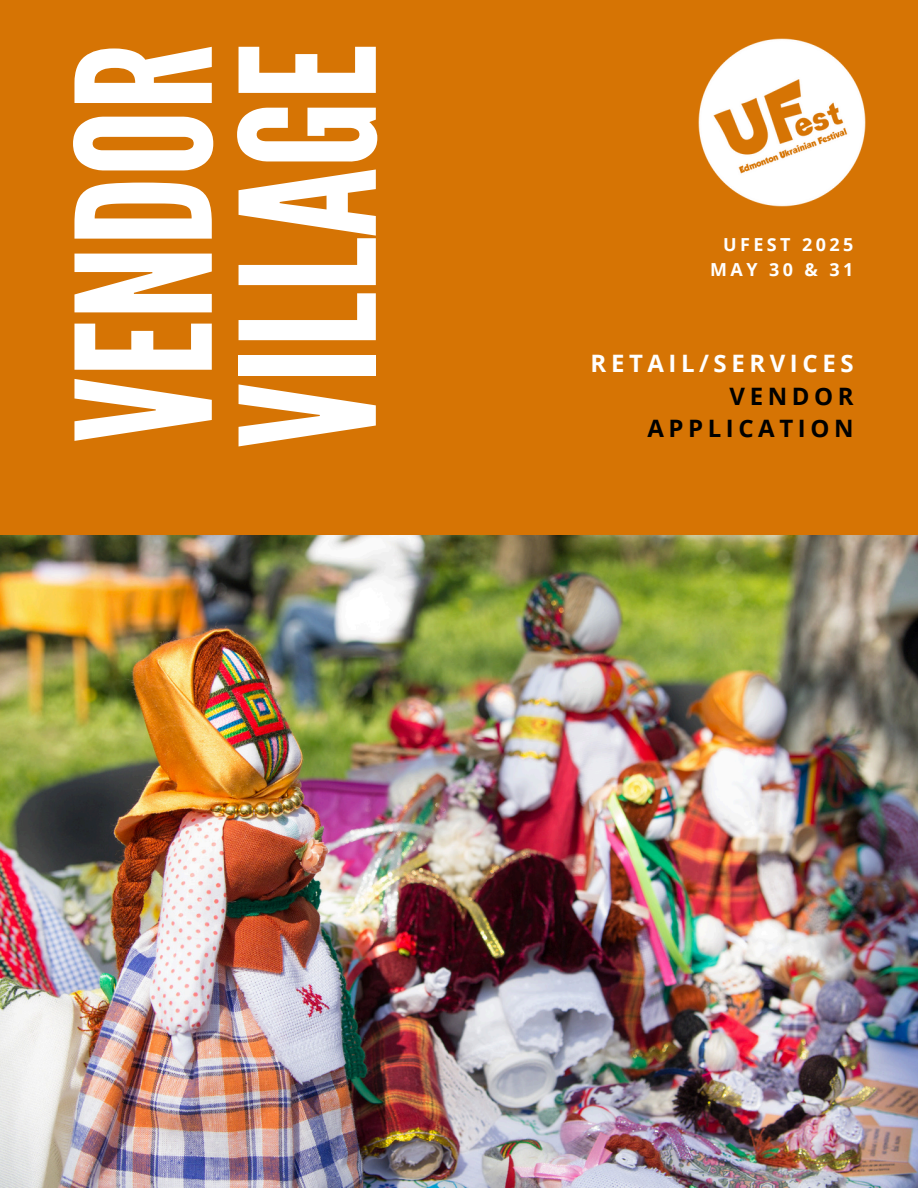
<style>
.page{position:relative;width:918px;height:1188px;background:#d67404}
.page>*{position:absolute;margin:0;border:0;box-sizing:border-box;transform-origin:0 0}
.t1{font:186.75px/164.1px "League Gothic";color:#fff}
.t2{font:700 24px/32.7px "Open Sans";letter-spacing:.19em;color:#000;text-align:right}
.t3{font:700 18px "Open Sans";letter-spacing:.19em;color:#fff}
.s1{color:#fff}
</style>
<div class="page">
<img style="left:698px;top:38px;width:168px;height:169px">
<img style="left:0;top:535px;width:918px;height:653px">
<h1 class="t1" style="left:67px;top:448px;width:407px;rotate:-90deg">VENDOR<br>VILLAGE</h1>
<p class="t3" style="left:723px;top:232px;width:132px">UFEST 2025</p>
<p class="t3" style="left:710px;top:257px;width:145px">MAY 30 &amp; 31</p>
<p class="t2" style="left:591px;top:346px;width:264px"><span class="s1">RETAIL/SERVICES<br></span>VENDOR<br>APPLICATION</p>
</div>
